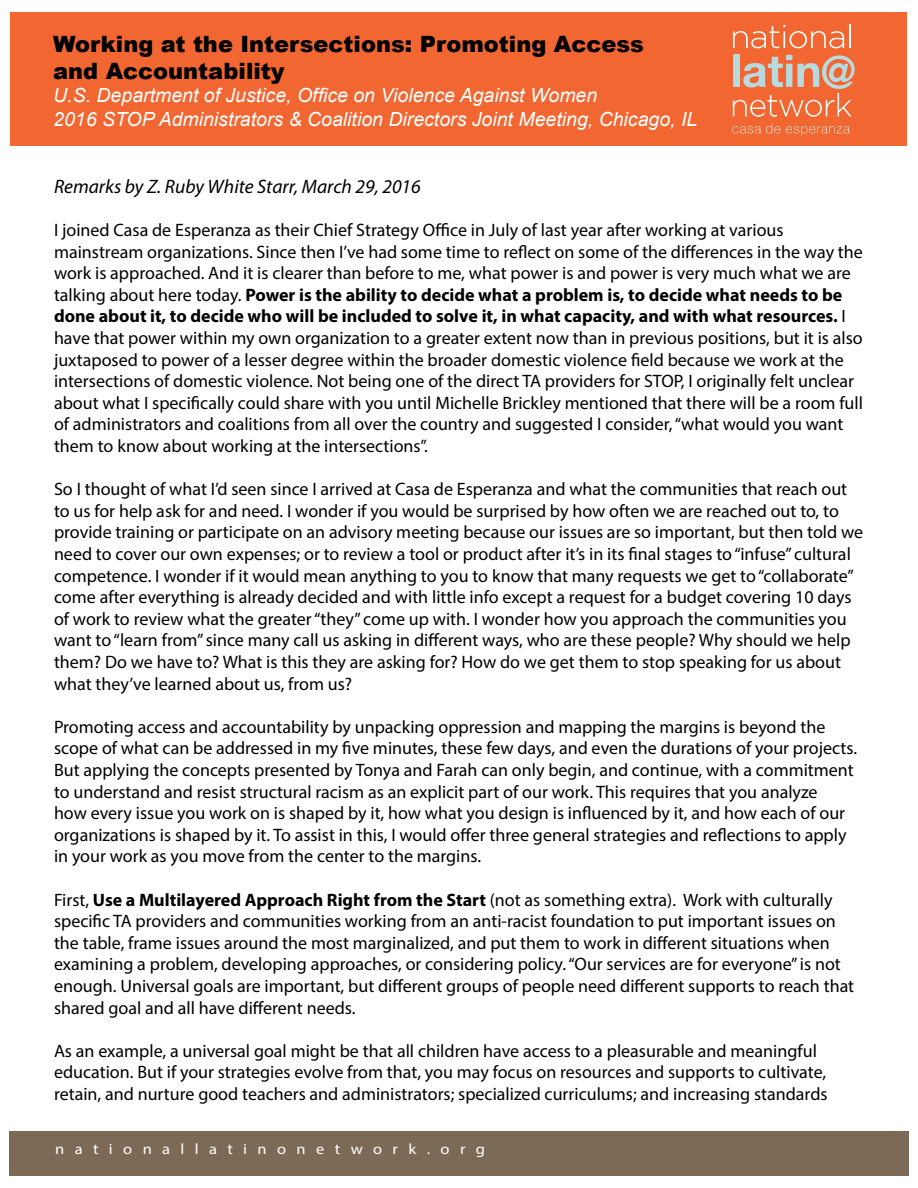
<style>
.page{position:relative;width:918px;height:1188px;background:#fff}
.page>*{position:absolute;margin:0;border:0;box-sizing:border-box;transform-origin:0 0}
.t1{font:900 22.5px/27px "Arial";color:#000}
.t2{font:italic 19.5px/23.4px "Arial";color:#fff}
.t3{font:italic 19.5px "Myriad Pro";color:#000}
.t4{font:18px/21.6px "Myriad Pro";color:#000}
.t5{font:15px "Myriad Pro";letter-spacing:.63em;color:#fff;scale:1.1 1}
.s1{font-weight:700}
</style>
<div class="page">
<div style="left:9px;top:1131px;width:900px;height:45px;background:#7d6a56"></div>
<div style="left:11px;top:13px;width:896px;height:133px;background:#f26631"></div>
<svg style="left:733px;top:25px;width:111px;height:23px"></svg>
<hr style="left:849px;top:24px;width:2px;height:24px;background:#fff">
<svg style="left:733px;top:55px;width:122px;height:62px"></svg>
<svg style="left:732px;top:124px;width:118px;height:12px"></svg>
<p class="t1" style="left:53px;top:30px;width:592px">Working at the Intersections: Promoting Access and Accountability</p>
<p class="t2" style="left:53px;top:84px;width:646px">U.S. Department of Justice, Office on Violence Against Women<br>2016 STOP Administrators &amp; Coalition Directors Joint Meeting, Chicago, IL</p>
<p class="t3" style="left:54px;top:174px;width:368px">Remarks by Z. Ruby White Starr, March 29, 2016</p>
<p class="t4" style="left:54px;top:219px;width:811px">I joined Casa de Esperanza as their Chief Strategy Office in July of last year after working at various mainstream organizations. Since then I’ve had some time to reflect on some of the differences in the way the work is approached. And it is clearer than before to me, what power is and power is very much what we are talking about here today. <span class="s1">Power is the ability to decide what a problem is, to decide what needs to be done about it, to decide who will be included to solve it, in what capacity, and with what resources.</span> I have that power within my own organization to a greater extent now than in previous positions, but it is also juxtaposed to power of a lesser degree within the broader domestic violence field because we work at the intersections of domestic violence. Not being one of the direct TA providers for STOP, I originally felt unclear about what I specifically could share with you until Michelle Brickley mentioned that there will be a room full of administrators and coalitions from all over the country and suggested I consider, “what would you want them to know about working at the intersections”.</p>
<p class="t4" style="left:54px;top:478px;width:811px">So I thought of what I’d seen since I arrived at Casa de Esperanza and what the communities that reach out to us for help ask for and need. I wonder if you would be surprised by how often we are reached out to, to provide training or participate on an advisory meeting because our issues are so important, but then told we need to cover our own expenses; or to review a tool or product after it’s in its final stages to “infuse” cultural competence. I wonder if it would mean anything to you to know that many requests we get to “collaborate” come after everything is already decided and with little info except a request for a budget covering 10 days of work to review what the greater “they” come up with. I wonder how you approach the communities you want to “learn from” since many call us asking in different ways, who are these people? Why should we help them? Do we have to? What is this they are asking for? How do we get them to stop speaking for us about what they’ve learned about us, from us?</p>
<p class="t4" style="left:54px;top:716px;width:805px">Promoting access and accountability by unpacking oppression and mapping the margins is beyond the scope of what can be addressed in my five minutes, these few days, and even the durations of your projects.<br>But applying the concepts presented by Tonya and Farah can only begin, and continue, with a commitment to understand and resist structural racism as an explicit part of our work. This requires that you analyze<br>how every issue you work on is shaped by it, how what you design is influenced by it, and how each of our organizations is shaped by it. To assist in this, I would offer three general strategies and reflections to apply in your work as you move from the center to the margins.</p>
<p class="t4" style="left:54px;top:889px;width:802px">First, <span class="s1">Use a Multilayered Approach Right from the Start</span> (not as something extra). Work with culturally specific TA providers and communities working from an anti-racist foundation to put important issues on the table, frame issues around the most marginalized, and put them to work in different situations when examining a problem, developing approaches, or considering policy. “Our services are for everyone” is not enough. Universal goals are important, but different groups of people need different supports to reach that shared goal and all have different needs.</p>
<p class="t4" style="left:54px;top:1040px;width:775px">As an example, a universal goal might be that all children have access to a pleasurable and meaningful education. But if your strategies evolve from that, you may focus on resources and supports to cultivate, retain, and nurture good teachers and administrators; specialized curriculums; and increasing standards</p>
<p class="t5" style="left:55px;top:1139px;width:392px">nationallatinonetwork.org</p>
</div>
